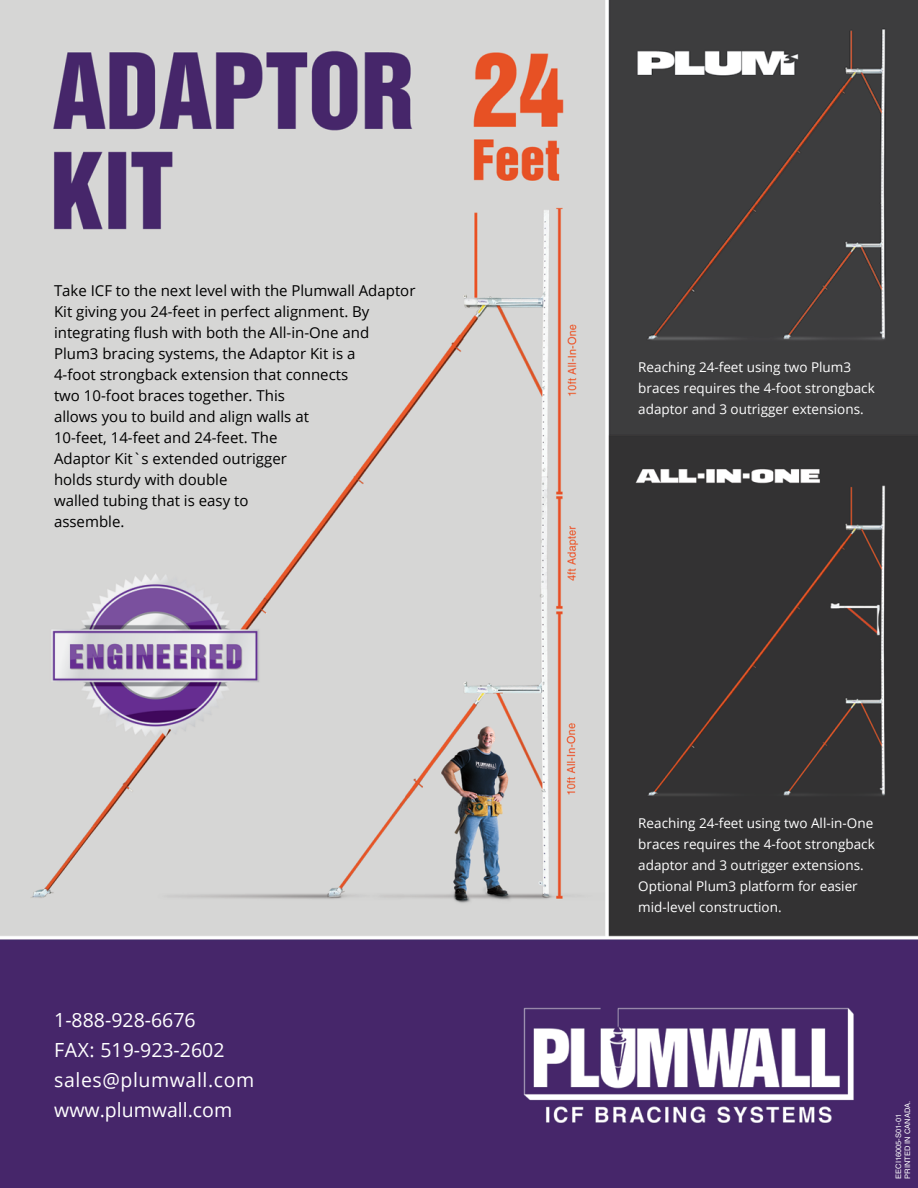
<style>
.page{position:relative;width:918px;height:1188px;background:#fff}
.page>*{position:absolute;margin:0;border:0;box-sizing:border-box;transform-origin:0 0}
.t1{font:19.5px/30px "Open Sans";color:#fff}
.t2{font:15px/21px "Open Sans";color:#000}
.t3{font:13.5px/21px "Open Sans";color:#fff}
.t4{font:7.5px/9px "Helvetica";color:#fff}
</style>
<div class="page">
<img style="left:0;top:0;width:918px;height:1188px">
<p class="t2" style="left:54px;top:280px;width:363px">Take ICF to the next level with the Plumwall Adaptor Kit giving you 24-feet in perfect alignment. By integrating flush with both the All-in-One and Plum3 bracing systems, the Adaptor Kit is a<br>4-foot strongback extension that connects<br>two 10-foot braces together. This<br>allows you to build and align walls at<br>10-feet, 14-feet and 24-feet. The<br>Adaptor Kit`s extended outrigger<br>holds sturdy with double<br>walled tubing that is easy to<br>assemble.</p>
<h1 class="t1" style="left:54px;top:1004px;width:202px">1-888-928-6676<br>FAX: 519-923-2602 sales@plumwall.com www.plumwall.com</h1>
<p class="t3" style="left:638px;top:357px;width:238px">Reaching 24-feet using two Plum3 braces requires the 4-foot strongback adaptor and 3 outrigger extensions.</p>
<p class="t3" style="left:638px;top:812px;width:238px">Reaching 24-feet using two All-in-One braces requires the 4-foot strongback adaptor and 3 outrigger extensions.<br>Optional Plum3 platform for easier mid-level construction.</p>
<p class="t4" style="left:894px;top:1179px;width:79px;rotate:-90deg">EECI16005-S01-01<br>PRINTED IN CANADA.</p>
</div>
